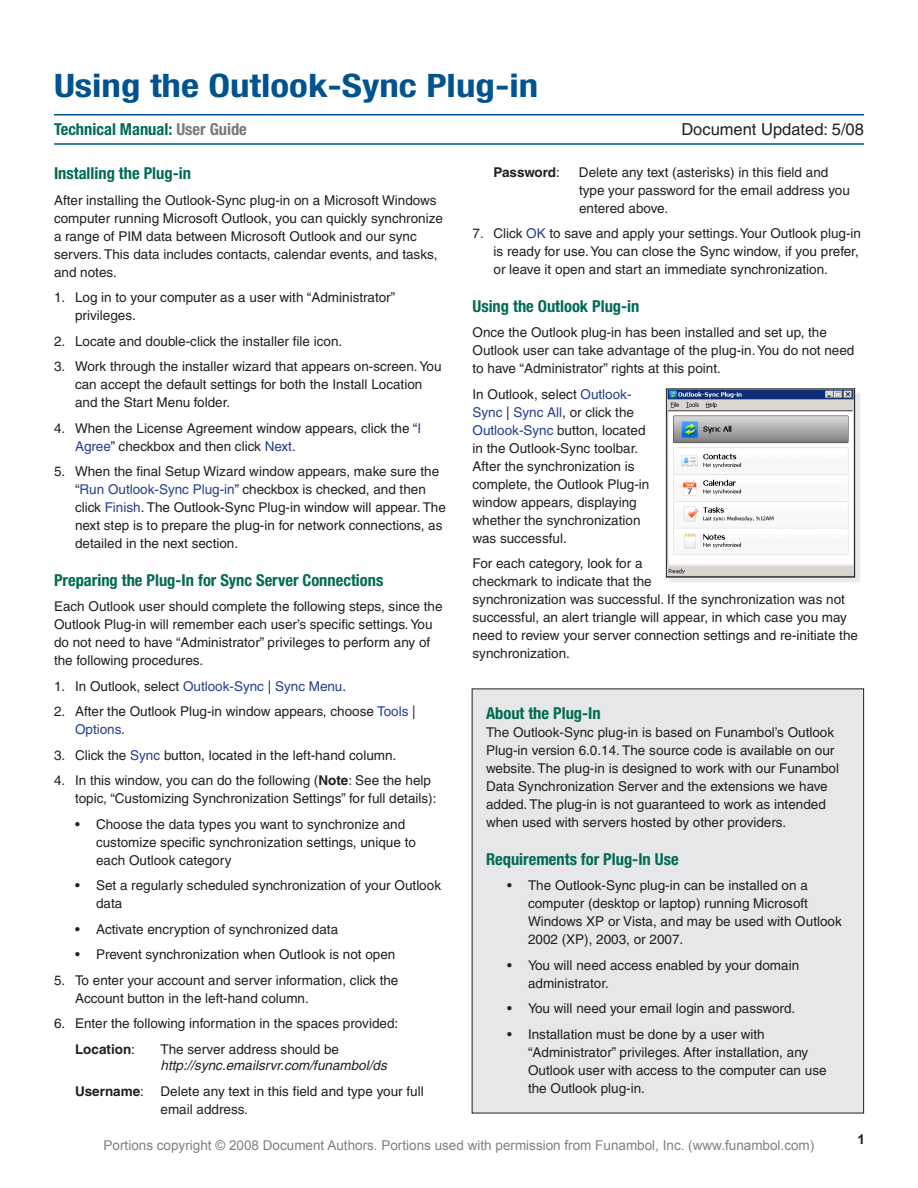
<style>
.page{position:relative;width:918px;height:1188px;background:#fff}
.page>*{position:absolute;margin:0;border:0;box-sizing:border-box;transform-origin:0 0}
.Document_Header{font:700 condensed 32.4px "Helvetica Neue";color:#00538d;scale:1.2 1}
.Subheads{font:700 condensed 16.5px "Helvetica Neue";color:#006a52}
.t1{font:16.5px "Helvetica";color:#231f20}
.Subheads-2{font:13.5px/18px "Helvetica";color:#231f20}
.List{font:13.5px/18px "Helvetica";color:#231f20}
.second-level_list{font:13.5px/18px "Helvetica";color:#231f20}
.t2{font:13.5px "Arial";color:#808080}
.second-level_list-2{font:italic 13.5px "Helvetica";color:#231f20}
.second-level_list-3{font:700 13.5px "Helvetica";color:#231f20}
.t3{font:700 13.5px "Arial";color:#231f20}
.s1{color:#76787b}
.s2{color:#253f8e}
.s3{font-weight:700}
.s4{font-weight:400}
</style>
<div class="page">
<div style="left:472px;top:688px;width:392px;height:425px;background:#e6e7e9"></div>
<hr style="left:54px;top:114px;width:810px;height:2px;background:#00528c">
<hr style="left:54px;top:143px;width:810px;height:2px;background:#00528c">
<div style="left:669px;top:392px;width:198px;height:197px;background:#231f20;opacity:.1"></div>
<img style="left:668px;top:390px;width:185px;height:186px">
<div style="left:666px;top:388px;width:189px;height:190px;border:1px solid #231f20"></div>
<p class="Document_Header" style="left:54px;top:66px;width:405px">Using the Outlook-Sync Plug-in</p>
<p class="Subheads" style="left:54px;top:119px;width:194px">Technical Manual: <span class="s1">User Guide</span></p>
<p class="t1" style="left:681px;top:120px;width:184px">Document Updated: 5/08</p>
<p class="Subheads" style="left:54px;top:163px;width:139px">Installing the Plug-in</p>
<p class="Subheads-2" style="left:54px;top:191px;width:390px">After installing the Outlook-Sync plug-in on a Microsoft Windows computer running Microsoft Outlook, you can quickly synchronize a range of PIM data between Microsoft Outlook and our sync servers. This data includes contacts, calendar events, and tasks, and notes.</p>
<p class="List" style="left:75px;top:289px;width:322px;text-indent:-21px">1. Log in to your computer as a user with “Administrator” privileges.</p>
<p class="List" style="left:54px;top:332px;width:290px">2. Locate and double-click the installer file icon.</p>
<p class="List" style="left:75px;top:358px;width:368px;text-indent:-21px">3. Work through the installer wizard that appears on-screen. You can accept the default settings for both the Install Location and the Start Menu folder.</p>
<p class="List" style="left:75px;top:419px;width:348px;text-indent:-21px">4. When the License Agreement window appears, click the “<span class="s2">I<br>Agree</span>” checkbox and then click <span class="s2">Next</span>.</p>
<p class="List" style="left:75px;top:463px;width:372px;text-indent:-21px">5. When the final Setup Wizard window appears, make sure the “<span class="s2">Run Outlook-Sync Plug-in</span>” checkbox is checked, and then click <span class="s2">Finish</span>. The Outlook-Sync Plug-in window will appear. The next step is to prepare the plug-in for network connections, as detailed in the next section.</p>
<p class="Subheads" style="left:54px;top:570px;width:331px">Preparing the Plug-In for Sync Server Connections</p>
<p class="Subheads-2" style="left:54px;top:598px;width:390px">Each Outlook user should complete the following steps, since the Outlook Plug-in will remember each user’s specific settings. You do not need to have “Administrator” privileges to perform any of the following procedures.</p>
<p class="List" style="left:54px;top:677px;width:294px">1. In Outlook, select <span class="s2">Outlook-Sync</span> | <span class="s2">Sync Menu</span>.</p>
<p class="List" style="left:75px;top:703px;width:342px;text-indent:-21px">2. After the Outlook Plug-in window appears, choose <span class="s2">Tools</span> |<br><span class="s2">Options</span>.</p>
<p class="List" style="left:54px;top:746px;width:344px">3. Click the <span class="s2">Sync</span> button, located in the left-hand column.</p>
<p class="List" style="left:75px;top:772px;width:363px;text-indent:-21px">4. In this window, you can do the following (<span class="s3">Note</span>: See the help topic, “Customizing Synchronization Settings” for full details):</p>
<p class="second-level_list" style="left:96px;top:815px;width:321px;text-indent:-21px">• Choose the data types you want to synchronize and customize specific synchronization settings, unique to each Outlook category</p>
<p class="second-level_list" style="left:96px;top:877px;width:347px;text-indent:-21px">• Set a regularly scheduled synchronization of your Outlook data</p>
<p class="second-level_list" style="left:75px;top:920px;width:265px">• Activate encryption of synchronized data</p>
<p class="second-level_list" style="left:75px;top:946px;width:322px">• Prevent synchronization when Outlook is not open</p>
<p class="List" style="left:75px;top:971px;width:325px;text-indent:-21px">5. To enter your account and server information, click the<br>Account button in the left-hand column.</p>
<p class="List" style="left:54px;top:1015px;width:346px">6. Enter the following information in the spaces provided:</p>
<p class="second-level_list-3" style="left:75px;top:1041px;width:62px">Location<span class="s4">:</span></p>
<p class="second-level_list" style="left:160px;top:1040px;width:180px">The server address should be</p>
<p class="second-level_list-2" style="left:160px;top:1058px;width:228px">http://sync.emailsrvr.com/funambol/ds</p>
<p class="second-level_list" style="left:160px;top:1082px;width:265px;text-indent:-86px"><span class="s3">Username</span>: Delete any text in this field and type your full email address.</p>
<p class="second-level_list-3" style="left:494px;top:164px;width:68px">Password<span class="s4">:</span></p>
<p class="second-level_list" style="left:579px;top:163px;width:272px">Delete any text (asterisks) in this field and type your password for the email address you entered above.</p>
<p class="List" style="left:494px;top:225px;width:369px;text-indent:-21px">7. Click <span class="s2">OK</span> to save and apply your settings. Your Outlook plug-in is ready for use. You can close the Sync window, if you prefer, or leave it open and start an immediate synchronization.</p>
<p class="Subheads" style="left:472px;top:296px;width:169px">Using the Outlook Plug-in</p>
<p class="Subheads-2" style="left:472px;top:324px;width:383px">Once the Outlook plug-in has been installed and set up, the<br>Outlook user can take advantage of the plug-in. You do not need to have “Administrator” rights at this point.</p>
<p class="Subheads-2" style="left:472px;top:385px;width:178px">In Outlook, select <span class="s2">Outlook-<br>Sync</span> | <span class="s2">Sync All</span>, or click the<br><span class="s2">Outlook-Sync</span> button, located in the Outlook-Sync toolbar.<br>After the synchronization is complete, the Outlook Plug-in window appears, displaying whether the synchronization was successful.</p>
<p class="Subheads-2" style="left:472px;top:555px;width:387px">For each category, look for a<br>checkmark to indicate that the<br>synchronization was successful. If the synchronization was not successful, an alert triangle will appear, in which case you may need to review your server connection settings and re-initiate the synchronization.</p>
<p class="Subheads" style="left:486px;top:703px;width:116px">About the Plug-In</p>
<p class="Subheads-2" style="left:486px;top:724px;width:355px">The Outlook-Sync plug-in is based on Funambol’s Outlook Plug-in version 6.0.14. The source code is available on our website. The plug-in is designed to work with our Funambol Data Synchronization Server and the extensions we have added. The plug-in is not guaranteed to work as intended when used with servers hosted by other providers.</p>
<p class="Subheads" style="left:486px;top:849px;width:194px">Requirements for Plug-In Use</p>
<p class="second-level_list" style="left:528px;top:877px;width:315px;text-indent:-21px">• The Outlook-Sync plug-in can be installed on a computer (desktop or laptop) running Microsoft Windows XP or Vista, and may be used with Outlook 2002 (XP), 2003, or 2007.</p>
<p class="second-level_list" style="left:528px;top:956px;width:273px;text-indent:-21px">• You will need access enabled by your domain administrator.</p>
<p class="second-level_list" style="left:507px;top:1000px;width:290px">• You will need your email login and password.</p>
<p class="second-level_list" style="left:528px;top:1025px;width:300px;text-indent:-21px">• Installation must be done by a user with “Administrator” privileges. After installation, any Outlook user with access to the computer can use the Outlook plug-in.</p>
<p class="t2" style="left:104px;top:1136px;width:712px">Portions copyright © 2008 Document Authors. Portions used with permission from Funambol, Inc. (www.funambol.com)</p>
<p class="t3" style="left:858px;top:1131px;width:9px">1</p>
</div>
